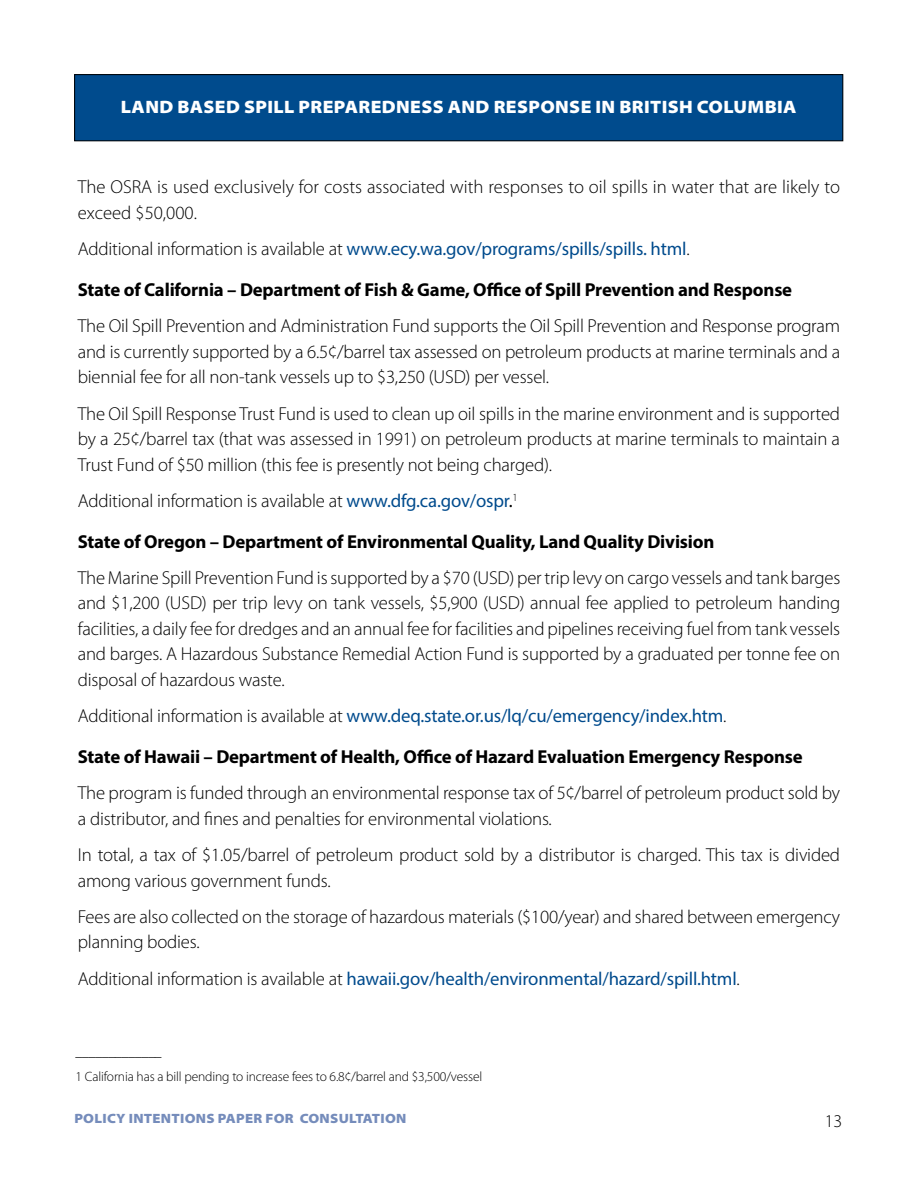
<style>
.page{position:relative;width:918px;height:1188px;background:#fff}
.page>*{position:absolute;margin:0;border:0;box-sizing:border-box;transform-origin:0 0}
.text{font:300 18.75px/25.5px "Myriad Pro";letter-spacing:-.01em;color:#000}
.text-2{font:18.75px "Myriad Pro";letter-spacing:-.01em;color:#004b8d}
.text-3{font:700 18.75px "Myriad Pro";letter-spacing:-.01em;color:#000}
.t1{font:900 semi-expanded 18px "Myriad Pro";letter-spacing:.02em;color:#fff}
.t2{font:300 18px "Myriad Pro";color:#000}
.text-4{font:300 13.5px "Myriad Pro";letter-spacing:-.01em;color:#000}
.t3{font:900 semi-expanded 13.5px "Myriad Pro";letter-spacing:.02em;color:#758cbb}
.s1{font-weight:300;color:#000}
.s2{font-weight:400;color:#004b8d}
.s3{font-weight:400}
</style>
<div class="page">
<div style="left:75px;top:75px;width:768px;height:66px;background:#004b8d"></div>
<div style="left:74px;top:74px;width:769px;height:67px;border:1px solid #000"></div>
<p class="t1" style="left:121px;top:97px;width:677px">LAND BASED SPILL PREPAREDNESS AND RESPONSE IN BRITISH COLUMBIA</p>
<p class="text" style="left:78px;top:175px;width:764px">The OSRA is used exclusively for costs associated with responses to oil spills in water that are likely to exceed $50,000.</p>
<p class="text-2" style="left:78px;top:237px;width:613px"><span class="s1">Additional information is available at</span> www.ecy.wa.gov/programs/spills/spills. html<span class="s1">.</span></p>
<p class="text-3" style="left:78px;top:277px;width:716px">State of California – Department of Fish &amp; Game, Office of Spill Prevention and Response</p>
<p class="text" style="left:78px;top:314px;width:764px;text-align:justify">The Oil Spill Prevention and Administration Fund supports the Oil Spill Prevention and Response program and is currently supported by a 6.5¢/barrel tax assessed on petroleum products at marine terminals and a biennial fee for all non-tank vessels up to $3,250 (USD) per vessel.</p>
<p class="text" style="left:78px;top:401px;width:764px;text-align:justify">The Oil Spill Response Trust Fund is used to clean up oil spills in the marine environment and is supported by a 25¢/barrel tax (that was assessed in 1991) on petroleum products at marine terminals to maintain a Trust Fund of $50 million (this fee is presently not being charged).</p>
<p class="text" style="left:78px;top:488px;width:442px">Additional information is available at <span class="s2">www.dfg.ca.gov/ospr</span><span class="s3">.</span><sup>1</sup></p>
<p class="text-3" style="left:78px;top:529px;width:638px">State of Oregon – Department of Environmental Quality, Land Quality Division</p>
<p class="text" style="left:78px;top:565px;width:764px;text-align:justify">The Marine Spill Prevention Fund is supported by a $70 (USD) per trip levy on cargo vessels and tank barges and $1,200 (USD) per trip levy on tank vessels, $5,900 (USD) annual fee applied to petroleum handing facilities, a daily fee for dredges and an annual fee for facilities and pipelines receiving fuel from tank vessels and barges. A Hazardous Substance Remedial Action Fund is supported by a graduated per tonne fee on disposal of hazardous waste.</p>
<p class="text-2" style="left:78px;top:704px;width:650px"><span class="s1">Additional information is available at</span> www.deq.state.or.us/lq/cu/emergency/index.htm<span class="s1">.</span></p>
<p class="text-3" style="left:78px;top:744px;width:727px">State of Hawaii – Department of Health, Office of Hazard Evaluation Emergency Response</p>
<p class="text" style="left:78px;top:781px;width:764px">The program is funded through an environmental response tax of 5¢/barrel of petroleum product sold by a distributor, and fines and penalties for environmental violations.</p>
<p class="text" style="left:78px;top:842px;width:764px">In total, a tax of $1.05/barrel of petroleum product sold by a distributor is charged. This tax is divided among various government funds.</p>
<p class="text" style="left:78px;top:904px;width:764px">Fees are also collected on the storage of hazardous materials ($100/year) and shared between emergency planning bodies.</p>
<p class="text-2" style="left:78px;top:967px;width:664px"><span class="s1">Additional information is available at</span> hawaii.gov/health/environmental/hazard/spill.html<span class="s1">.</span></p>
<p class="text-4" style="left:76px;top:1044px;width:88px">_____________</p>
<p class="text-4" style="left:76px;top:1069px;width:408px">1 California has a bill pending to increase fees to 6.8¢/barrel and $3,500/vessel</p>
<p class="t3" style="left:74px;top:1111px;width:334px">POLICY INTENTIONS PAPER FOR CONSULTATION</p>
<p class="t2" style="left:825px;top:1111px;width:19px">13</p>
</div>
